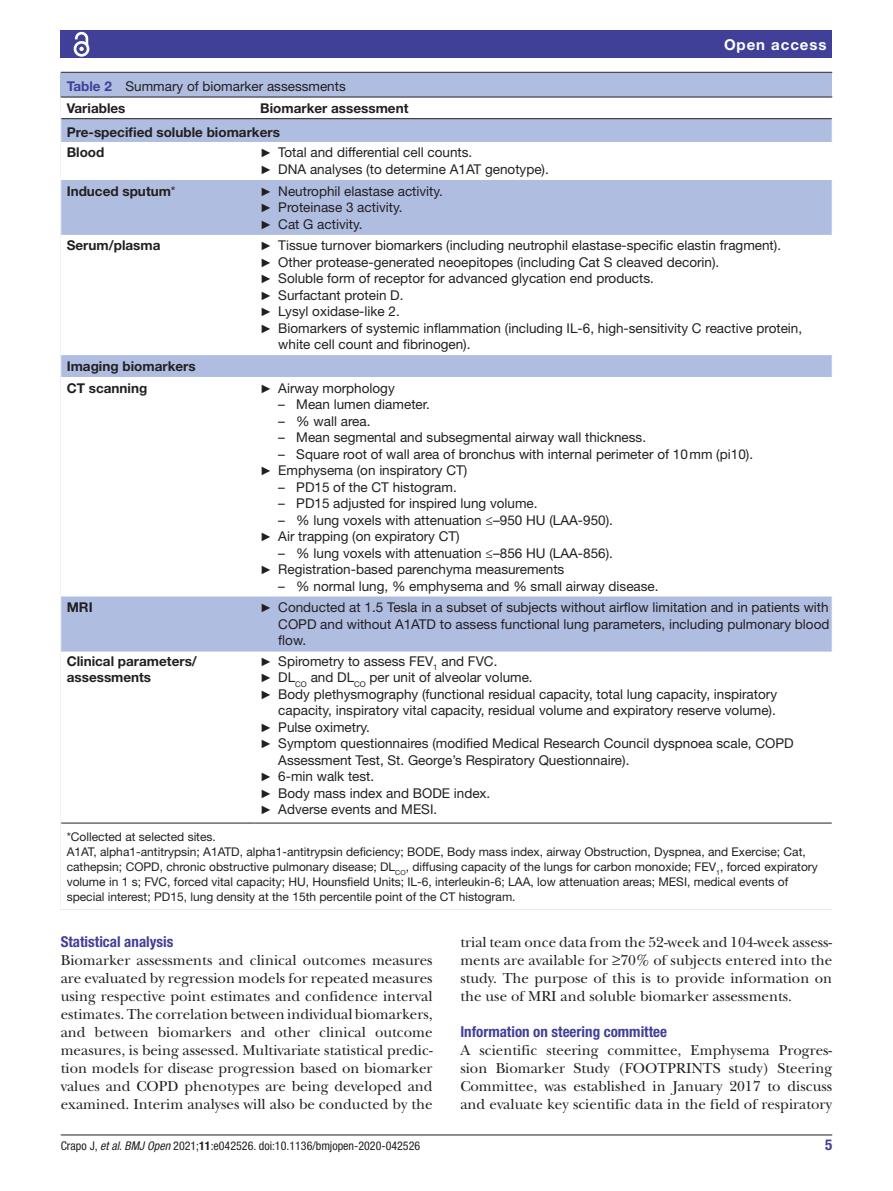
<style>
.page{position:relative;width:893px;height:1191px;background:#fff}
.page>*{position:absolute;margin:0;border:0;box-sizing:border-box;transform-origin:0 0}
.t1{font:15px/18px "New Baskerville";color:#231f20;text-align:justify}
.t2{font:700 condensed 15px "Helvetica Neue LT Std";color:#414099}
.t3{font:700 15px "Helvetica Neue LT Std";letter-spacing:.065em;color:#fff}
.t4{font:13.5px/16.5px "Helvetica Neue LT Std";color:#231f20}
.t5{font:700 13.5px/24.6px "Helvetica Neue LT Std";color:#231f20}
.t6{font:12px/15px "Helvetica Neue LT Std";color:#231f20}
.t7{font:condensed 12px "Helvetica Neue LT Std";color:#231f20}
.s1{font-weight:700;color:#414099}
.s2{font-weight:700}
.s3{font-family:"Arial";font-size:12px}
.s4{font-weight:400}
.s5{font-style:italic}
</style>
<div class="page">
<hr style="left:61px;top:1134px;width:771px;height:1px;background:#231f20">
<div style="left:61px;top:31px;width:771px;height:27px;background:#414099"></div>
<svg style="left:73px;top:31px;width:17px;height:26px"></svg>
<div style="left:61px;top:73px;width:771px;height:836px;background:#afbde1"></div>
<hr style="left:61px;top:72px;width:771px;height:1px;background:#231f20">
<div style="left:61px;top:98px;width:771px;height:811px;background:#fff"></div>
<svg style="left:61px;top:119px;width:771px;height:532px;fill:#fff"></svg>
<hr style="left:61px;top:97px;width:193px;height:1px;background:#231f20">
<hr style="left:61px;top:118px;width:193px;height:1px;background:#231f20">
<hr style="left:254px;top:97px;width:578px;height:1px;background:#231f20">
<hr style="left:254px;top:118px;width:578px;height:1px;background:#231f20">
<hr style="left:254px;top:822px;width:578px;height:1px;background:#231f20">
<hr style="left:61px;top:822px;width:193px;height:1px;background:#231f20">
<svg style="left:60px;top:97px;width:1px;height:45px"></svg>
<svg style="left:60px;top:355px;width:1px;height:22px"></svg>
<hr style="left:67px;top:840px;width:765px;height:1px;background:#fff">
<hr style="left:67px;top:900px;width:765px;height:1px;background:#fff">
<p class="t3" style="left:724px;top:35px;width:104px">Open access</p>
<p class="t4" style="left:67px;top:75px;width:281px;line-height:22px"><span class="s1">Table 2</span> Summary of biomarker assessments<br><span class="s2">Variables</span></p>
<p class="t5" style="left:67px;top:95px;width:343px;text-indent:193px">Biomarker assessment<br>Pre-specified soluble biomarkers</p>
<p class="t5" style="left:67px;top:140px;width:39px">Blood</p>
<p class="t4" style="left:260px;top:144px;width:290px"><span class="s3">►</span> Total and differential cell counts.<br><span class="s3">►</span> DNA analyses (to determine A1AT genotype).</p>
<p class="t5" style="left:67px;top:178px;width:110px">Induced sputum<span class="s4">*</span></p>
<p class="t4" style="left:260px;top:182px;width:184px"><span class="s3">►</span> Neutrophil elastase activity. <span class="s3">►</span> Proteinase 3 activity.<br><span class="s3">►</span> Cat G activity.</p>
<p class="t5" style="left:67px;top:233px;width:95px">Serum/plasma</p>
<p class="t4" style="left:260px;top:237px;width:522px"><span class="s3">►</span> Tissue turnover biomarkers (including neutrophil elastase-specific elastin fragment).</p>
<p class="t4" style="left:260px;top:253px;width:461px"><span class="s3">►</span> Other protease-generated neoepitopes (including Cat S cleaved decorin).</p>
<p class="t4" style="left:260px;top:270px;width:395px"><span class="s3">►</span> Soluble form of receptor for advanced glycation end products.</p>
<p class="t4" style="left:260px;top:286px;width:145px"><span class="s3">►</span> Surfactant protein D.</p>
<p class="t4" style="left:260px;top:303px;width:141px"><span class="s3">►</span> Lysyl oxidase-like 2.</p>
<p class="t4" style="left:260px;top:319px;width:543px"><span class="s3">►</span> Biomarkers of systemic inflammation (including IL-6, high-sensitivity C reactive protein,</p>
<p class="t4" style="left:278px;top:336px;width:194px">white cell count and fibrinogen).</p>
<p class="t5" style="left:67px;top:355px;width:130px;line-height:21.6px">Imaging biomarkers<br>CT scanning</p>
<p class="t4" style="left:260px;top:379px;width:136px"><span class="s3">►</span> Airway morphology</p>
<p class="t4" style="left:278px;top:396px;width:153px">– Mean lumen diameter.</p>
<p class="t4" style="left:278px;top:412px;width:94px">– % wall area.</p>
<p class="t4" style="left:278px;top:429px;width:369px">– Mean segmental and subsegmental airway wall thickness.</p>
<p class="t4" style="left:260px;top:445px;width:494px;text-indent:18px">– Square root of wall area of bronchus with internal perimeter of 10mm (pi10). <span class="s3">►</span> Emphysema (on inspiratory CT)</p>
<p class="t4" style="left:278px;top:478px;width:180px">– PD15 of the CT histogram.</p>
<p class="t4" style="left:278px;top:495px;width:261px">– PD15 adjusted for inspired lung volume.</p>
<p class="t4" style="left:260px;top:511px;width:354px;text-indent:18px">– % lung voxels with attenuation ≤–950 HU (LAA-950). <span class="s3">►</span> Air trapping (on expiratory CT)</p>
<p class="t4" style="left:260px;top:544px;width:354px;text-indent:18px">– % lung voxels with attenuation ≤–856 HU (LAA-856). <span class="s3">►</span> Registration-based parenchyma measurements</p>
<p class="t4" style="left:278px;top:577px;width:382px">– % normal lung, % emphysema and % small airway disease.</p>
<p class="t5" style="left:67px;top:595px;width:27px">MRI</p>
<p class="t4" style="left:278px;top:599px;width:553px;text-align:justify;text-indent:-18px"><span class="s3">►</span> Conducted at 1.5 Tesla in a subset of subjects without airflow limitation and in patients with COPD and without A1ATD to assess functional lung parameters, including pulmonary blood flow.</p>
<p class="t5" style="left:67px;top:652px;width:132px;line-height:16.2px">Clinical parameters/ assessments</p>
<p class="t4" style="left:260px;top:652px;width:239px"><span class="s3">►</span> Spirometry to assess FEV<sub>1</sub> and FVC.</p>
<p class="t4" style="left:260px;top:669px;width:274px"><span class="s3">►</span> DL<sub>CO</sub> and DL<sub>CO</sub> per unit of alveolar volume.</p>
<p class="t4" style="left:260px;top:685px;width:518px"><span class="s3">►</span> Body plethysmography (functional residual capacity, total lung capacity, inspiratory</p>
<p class="t4" style="left:278px;top:702px;width:499px">capacity, inspiratory vital capacity, residual volume and expiratory reserve volume).</p>
<p class="t4" style="left:260px;top:718px;width:111px"><span class="s3">►</span> Pulse oximetry.</p>
<p class="t4" style="left:260px;top:735px;width:535px"><span class="s3">►</span> Symptom questionnaires (modified Medical Research Council dyspnoea scale, COPD</p>
<p class="t4" style="left:278px;top:751px;width:353px">Assessment Test, St. George’s Respiratory Questionnaire).</p>
<p class="t4" style="left:260px;top:768px;width:116px"><span class="s3">►</span> 6-min walk test.</p>
<p class="t4" style="left:260px;top:784px;width:232px"><span class="s3">►</span> Body mass index and BODE index.</p>
<p class="t4" style="left:260px;top:801px;width:179px"><span class="s3">►</span> Adverse events and MESI.</p>
<p class="t6" style="left:67px;top:828px;width:753px">*Collected at selected sites.<br>A1AT, alpha1-antitrypsin; A1ATD, alpha1-antitrypsin deficiency; BODE, Body mass index, airway Obstruction, Dyspnea, and Exercise; Cat, cathepsin; COPD, chronic obstructive pulmonary disease; DL<sub>CO</sub>, diffusing capacity of the lungs for carbon monoxide; FEV<sub>1</sub>, forced expiratory volume in 1 s; FVC, forced vital capacity; HU, Hounsfield Units; IL-6, interleukin-6; LAA, low attenuation areas; MESI, medical events of special interest; PD15, lung density at the 15th percentile point of the CT histogram.</p>
<p class="t2" style="left:61px;top:933px;width:114px">Statistical analysis</p>
<p class="t1" style="left:61px;top:951px;width:373px">Biomarker assessments and clinical outcomes measures are evaluated by regression models for repeated measures using respective point estimates and confidence interval estimates. The correlation between individual biomarkers, and between biomarkers and other clinical outcome measures, is being assessed. Multivariate statistical predic&shy;tion models for disease progression based on biomarker values and COPD phenotypes are being developed and examined. Interim analyses will also be conducted by the</p>
<p class="t1" style="left:460px;top:933px;width:373px">trial team once data from the 52-week and 104-week assess&shy;ments are available for ≥70% of subjects entered into the study. The purpose of this is to provide information on the use of MRI and soluble biomarker assessments.</p>
<p class="t2" style="left:460px;top:1023px;width:208px">Information on steering committee</p>
<p class="t1" style="left:460px;top:1041px;width:373px">A scientific steering committee, Emphysema Progres&shy;sion Biomarker Study (FOOTPRINTS study) Steering Committee, was established in January 2017 to discuss and evaluate key scientific data in the field of respiratory</p>
<p class="t7" style="left:61px;top:1138px;width:361px">Crapo J, <span class="s5">et al</span>. <span class="s5">BMJ Open</span> 2021;<span class="s2">11</span>:e042526. doi:10.1136/bmjopen-2020-042526</p>
<p class="t2" style="left:825px;top:1135px;width:9px">5</p>
</div>
